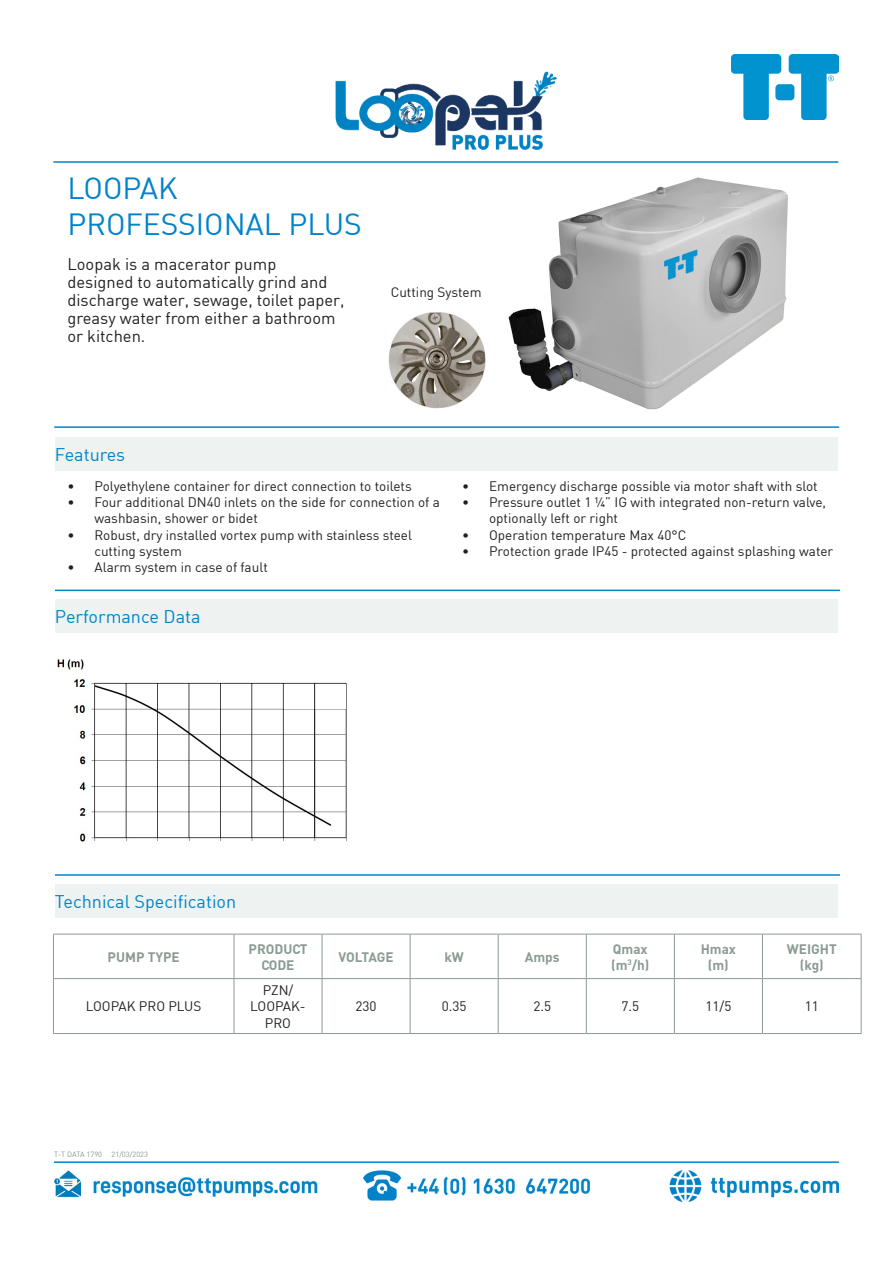
<style>
.page{position:relative;width:893px;height:1263px;background:#fff}
.page>*{position:absolute;margin:0;border:0;box-sizing:border-box;transform-origin:0 0}
.Cover_Page_Product{font:30px/36px "DIN";color:#0083ca}
._02_Heading{font:18px "DIN";color:#0085ca}
.t1{font:16.5px/18px "DIN";color:#231f20}
.t2{font:13.5px/16.2px "DIN";color:#231f20}
.t3{font:700 13.5px/16.2px "DIN";color:#8b9b92;text-align:center}
.t4{font:7.5px "DIN";color:#8b9b92}
</style>
<div class="page">
<img style="left:732px;top:54px;width:106px;height:65px">
<img style="left:335px;top:72px;width:222px;height:78px">
<hr style="left:53px;top:161px;width:785px;height:2px;background:#0083ca">
<img style="left:54px;top:1170px;width:785px;height:31px">
<hr style="left:54px;top:1161px;width:785px;height:2px;background:#0085ca">
<hr style="left:54px;top:426px;width:785px;height:2px;background:#0085ca">
<div style="left:55px;top:438px;width:783px;height:33px;background:#eef2f1"></div>
<hr style="left:55px;top:590px;width:785px;height:1px;background:#0085ca">
<div style="left:55px;top:600px;width:783px;height:33px;background:#eef2f1"></div>
<hr style="left:55px;top:874px;width:785px;height:2px;background:#0085ca">
<div style="left:55px;top:884px;width:783px;height:33px;background:#eef2f1"></div>
<hr style="left:53px;top:979px;width:1px;height:54px;background:#8b9b92">
<hr style="left:234px;top:979px;width:1px;height:54px;background:#8b9b92">
<hr style="left:322px;top:979px;width:1px;height:54px;background:#8b9b92">
<hr style="left:410px;top:979px;width:1px;height:54px;background:#8b9b92">
<hr style="left:498px;top:979px;width:1px;height:54px;background:#8b9b92">
<hr style="left:586px;top:979px;width:1px;height:54px;background:#8b9b92">
<hr style="left:674px;top:979px;width:1px;height:54px;background:#8b9b92">
<hr style="left:762px;top:979px;width:1px;height:54px;background:#8b9b92">
<hr style="left:861px;top:979px;width:1px;height:54px;background:#8b9b92">
<hr style="left:53px;top:1033px;width:181px;height:1px;background:#8b9b92">
<hr style="left:234px;top:1033px;width:88px;height:1px;background:#8b9b92">
<hr style="left:322px;top:1033px;width:88px;height:1px;background:#8b9b92">
<hr style="left:410px;top:1033px;width:88px;height:1px;background:#8b9b92">
<hr style="left:498px;top:1033px;width:88px;height:1px;background:#8b9b92">
<hr style="left:586px;top:1033px;width:88px;height:1px;background:#8b9b92">
<hr style="left:674px;top:1033px;width:88px;height:1px;background:#8b9b92">
<hr style="left:762px;top:1033px;width:99px;height:1px;background:#8b9b92">
<hr style="left:53px;top:934px;width:181px;height:1px;background:#8b9b92">
<hr style="left:53px;top:934px;width:1px;height:44px;background:#8b9b92">
<hr style="left:234px;top:934px;width:88px;height:1px;background:#8b9b92">
<hr style="left:234px;top:934px;width:1px;height:44px;background:#8b9b92">
<hr style="left:322px;top:934px;width:88px;height:1px;background:#8b9b92">
<hr style="left:322px;top:934px;width:1px;height:44px;background:#8b9b92">
<hr style="left:410px;top:934px;width:88px;height:1px;background:#8b9b92">
<hr style="left:410px;top:934px;width:1px;height:44px;background:#8b9b92">
<hr style="left:498px;top:934px;width:88px;height:1px;background:#8b9b92">
<hr style="left:498px;top:934px;width:1px;height:44px;background:#8b9b92">
<hr style="left:586px;top:934px;width:88px;height:1px;background:#8b9b92">
<hr style="left:586px;top:934px;width:1px;height:44px;background:#8b9b92">
<hr style="left:674px;top:934px;width:88px;height:1px;background:#8b9b92">
<hr style="left:674px;top:934px;width:1px;height:44px;background:#8b9b92">
<hr style="left:762px;top:934px;width:99px;height:1px;background:#8b9b92">
<hr style="left:762px;top:934px;width:1px;height:44px;background:#8b9b92">
<hr style="left:861px;top:934px;width:1px;height:44px;background:#8b9b92">
<hr style="left:53px;top:978px;width:181px;height:1px;background:#8b9b92">
<hr style="left:234px;top:978px;width:88px;height:1px;background:#8b9b92">
<hr style="left:322px;top:978px;width:88px;height:1px;background:#8b9b92">
<hr style="left:410px;top:978px;width:88px;height:1px;background:#8b9b92">
<hr style="left:498px;top:978px;width:88px;height:1px;background:#8b9b92">
<hr style="left:586px;top:978px;width:88px;height:1px;background:#8b9b92">
<hr style="left:674px;top:978px;width:88px;height:1px;background:#8b9b92">
<hr style="left:762px;top:978px;width:99px;height:1px;background:#8b9b92">
<img style="left:508px;top:177px;width:280px;height:233px">
<img style="left:57px;top:659px;width:290px;height:183px">
<img style="left:388px;top:312px;width:98px;height:97px">
<div style="left:284px;top:684px;width:61px;height:24px;background:#fff"></div>
<hr style="left:314px;top:683px;width:1px;height:154px;background:#231f20">
<p class="Cover_Page_Product" style="left:67px;top:170px;width:296px">LOOPAK<br>PROFESSIONAL PLUS</p>
<p class="t1" style="left:67px;top:255px;width:210px">Loopak is a macerator pump</p>
<p class="t1" style="left:67px;top:273px;width:279px">designed to automatically grind and discharge water, sewage, toilet paper, greasy water from either a bathroom or kitchen.</p>
<p class="t2" style="left:391px;top:284px;width:92px">Cutting System</p>
<p class="_02_Heading" style="left:55px;top:443px;width:72px">Features</p>
<p class="t2" style="left:67px;top:478px;width:346px">• Polyethylene container for direct connection to toilets</p>
<p class="t2" style="left:94px;top:494px;width:347px;text-indent:-27px">• Four additional DN40 inlets on the side for connection of a washbasin, shower or bidet</p>
<p class="t2" style="left:94px;top:526px;width:319px;text-indent:-27px">• Robust, dry installed vortex pump with stainless steel cutting system</p>
<p class="t2" style="left:67px;top:559px;width:202px">• Alarm system in case of fault</p>
<p class="_02_Heading" style="left:55px;top:605px;width:147px">Performance Data</p>
<p class="t2" style="left:462px;top:478px;width:357px">• Emergency discharge possible via motor shaft with slot</p>
<p class="t2" style="left:489px;top:494px;width:338px;text-indent:-27px">• Pressure outlet 1 ¼” IG with integrated non-return valve, optionally left or right</p>
<p class="t2" style="left:462px;top:526px;width:226px">• Operation temperature Max 40°C</p>
<p class="t2" style="left:462px;top:542px;width:373px">• Protection grade IP45 - protected against splashing water</p>
<p class="_02_Heading" style="left:55px;top:890px;width:183px">Technical Specification</p>
<p class="t3" style="left:108px;top:948px;width:74px">PUMP TYPE</p>
<p class="t3" style="left:249px;top:940px;width:60px">PRODUCT<br>CODE</p>
<p class="t3" style="left:338px;top:948px;width:57px">VOLTAGE</p>
<p class="t3" style="left:444px;top:948px;width:21px">kW</p>
<p class="t3" style="left:525px;top:948px;width:36px">Amps</p>
<p class="t3" style="left:613px;top:940px;width:36px">Qmax</p>
<p class="t3" style="left:611px;top:956px;width:40px">(m<sup>3</sup>/h)</p>
<p class="t3" style="left:701px;top:940px;width:37px">Hmax</p>
<p class="t3" style="left:708px;top:956px;width:22px">(m)</p>
<p class="t3" style="left:787px;top:940px;width:51px">WEIGHT</p>
<p class="t3" style="left:800px;top:956px;width:26px">(kg)</p>
<p class="t2" style="left:86px;top:998px;width:117px">LOOPAK PRO PLUS</p>
<p class="t4" style="left:54px;top:1149px;width:96px">T-T DATA 1790 21/03/2023</p>
<p class="t2" style="left:250px;top:982px;width:57px;text-align:center">PZN/<br>LOOPAK-<br>PRO</p>
<p class="t2" style="left:355px;top:998px;width:23px">230</p>
<p class="t2" style="left:442px;top:998px;width:26px">0.35</p>
<p class="t2" style="left:533px;top:998px;width:19px">2.5</p>
<p class="t2" style="left:621px;top:998px;width:19px">7.5</p>
<p class="t2" style="left:705px;top:998px;width:27px">11/5</p>
<p class="t2" style="left:805px;top:998px;width:16px">11</p>
</div>
